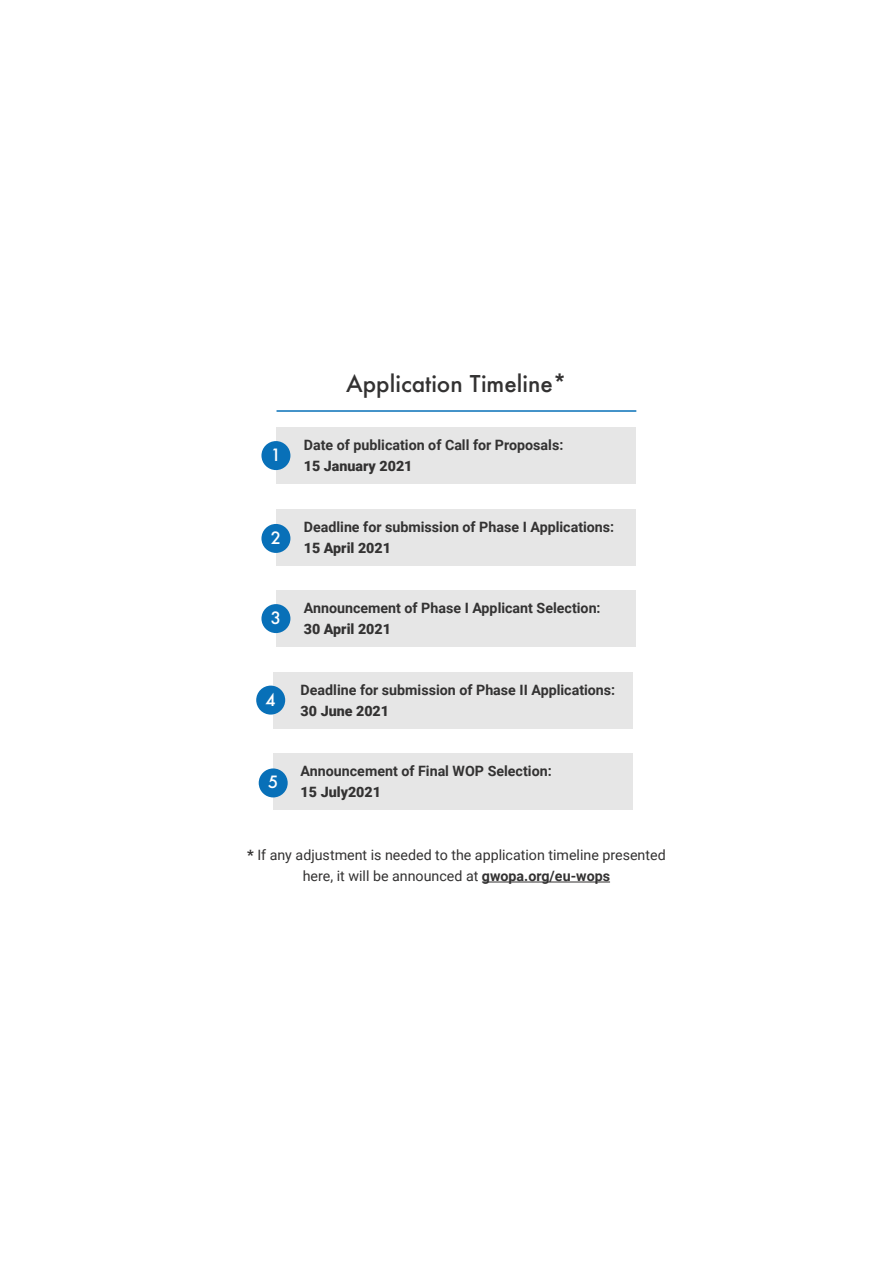
<style>
.page{position:relative;width:893px;height:1263px;background:#fff}
.page>*{position:absolute;margin:0;border:0;box-sizing:border-box;transform-origin:0 0}
.t1{font:500 22.5px "Futura";color:#333232}
.t2{font:500 16.5px "Futura";color:#fff}
.t3{font:700 14.25px "Roboto";color:#333232}
.t4{font:14.25px/21px "Roboto";color:#333232;text-align:center}
.t5{font:900 14.25px "Roboto";color:#333232}
.s1{font-weight:900}
.s2{font-weight:700}
</style>
<div class="page">
<div style="left:277px;top:427px;width:359px;height:57px;background:#e6e6e6"></div>
<div style="left:277px;top:509px;width:359px;height:56px;background:#e6e6e6"></div>
<div style="left:277px;top:590px;width:359px;height:57px;background:#e6e6e6"></div>
<div style="left:273px;top:672px;width:360px;height:56px;background:#e6e6e6"></div>
<div style="left:273px;top:753px;width:360px;height:57px;background:#e6e6e6"></div>
<hr style="left:277px;top:410px;width:359px;height:2px;background:#0870b8">
<div style="left:261px;top:441px;width:29px;height:29px;background:#0870b8;border-radius:50%"></div>
<div style="left:256px;top:686px;width:29px;height:29px;background:#0870b8;border-radius:50%"></div>
<div style="left:261px;top:524px;width:29px;height:29px;background:#0870b8;border-radius:50%"></div>
<div style="left:261px;top:604px;width:29px;height:29px;background:#0870b8;border-radius:50%"></div>
<div style="left:259px;top:768px;width:29px;height:29px;background:#0870b8;border-radius:50%"></div>
<hr style="left:482px;top:882px;width:128px;height:1px;background:#333232">
<p class="t2" style="left:271px;top:444px;width:12px">1</p>
<p class="t2" style="left:271px;top:526px;width:12px">2</p>
<p class="t2" style="left:271px;top:607px;width:12px">3</p>
<p class="t2" style="left:266px;top:688px;width:12px">4</p>
<p class="t2" style="left:268px;top:771px;width:12px">5</p>
<h1 class="t1" style="left:346px;top:369px;width:222px">Application Timeline*</h1>
<p class="t3" style="left:304px;top:435px;width:261px">Date of publication of Call for Proposals:</p>
<p class="t5" style="left:304px;top:456px;width:110px">15 January 2021</p>
<p class="t3" style="left:304px;top:517px;width:312px">Deadline for submission of Phase I Applications:</p>
<p class="t5" style="left:304px;top:538px;width:89px">15 April 2021</p>
<p class="t3" style="left:304px;top:598px;width:298px">Announcement of Phase I Applicant Selection:</p>
<p class="t5" style="left:304px;top:619px;width:89px">30 April 2021</p>
<p class="t3" style="left:301px;top:680px;width:316px">Deadline for submission of Phase II Applications:</p>
<p class="t5" style="left:301px;top:701px;width:90px">30 June 2021</p>
<p class="t3" style="left:301px;top:761px;width:253px">Announcement of Final WOP Selection:</p>
<p class="t5" style="left:301px;top:782px;width:82px">15 July2021</p>
<p class="t4" style="left:247px;top:844px;width:420px"><span class="s1">*</span> If any adjustment is needed to the application timeline presented here, it will be announced at <span class="s2">gwopa.org/eu-wops</span></p>
</div>
